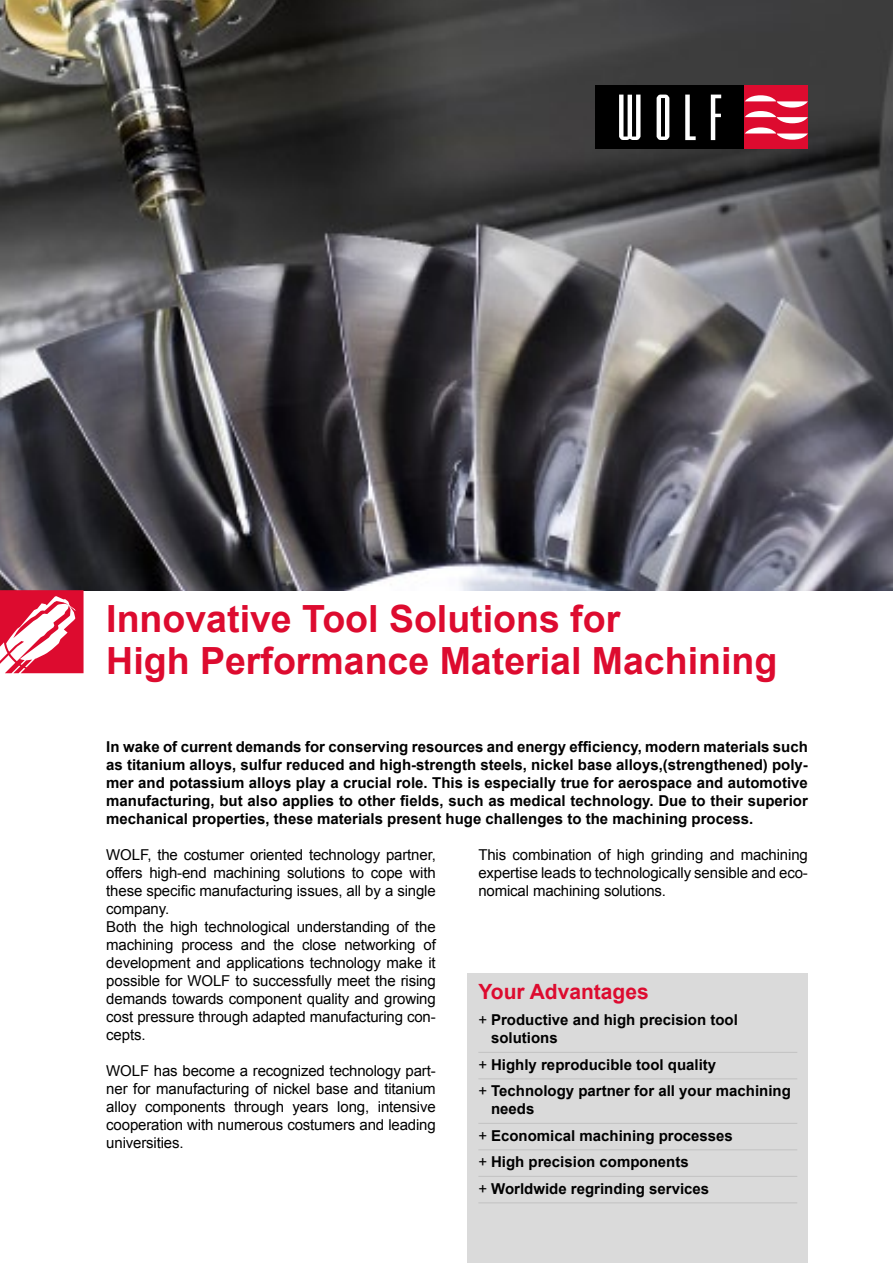
<style>
.page{position:relative;width:893px;height:1263px;background:#fff}
.page>*{position:absolute;margin:0;border:0;box-sizing:border-box;transform-origin:0 0}
.t1{font:700 37.5px/42px "Arial";color:#dd0b2f}
.t2{font:700 21px "Arial";color:#dd0b2f}
.t3{font:15px/18px "Arial";letter-spacing:-.01em;color:#000;text-align:justify}
.t4{font:700 15px/18px "Arial";color:#000}
.s1{font-weight:400}
</style>
<div class="page">
<img style="left:0;top:0;width:893px;height:590px">
<svg style="left:0;top:590px;width:83px;height:83px"></svg>
<div style="left:468px;top:973px;width:340px;height:290px;background:#dadada"></div>
<hr style="left:478px;top:1052px;width:319px;height:1px;background:#c2c2c2">
<hr style="left:478px;top:1078px;width:319px;height:1px;background:#c2c2c2">
<hr style="left:478px;top:1123px;width:319px;height:1px;background:#c2c2c2">
<hr style="left:478px;top:1149px;width:319px;height:1px;background:#c2c2c2">
<hr style="left:478px;top:1176px;width:319px;height:1px;background:#c2c2c2">
<hr style="left:478px;top:1202px;width:319px;height:1px;background:#c2c2c2">
<div style="left:595px;top:85px;width:150px;height:64px;background:#000"></div>
<div style="left:745px;top:85px;width:63px;height:64px;background:#dd0b2f"></div>
<svg style="left:619px;top:95px;width:21px;height:45px"></svg>
<svg style="left:657px;top:94px;width:12px;height:46px"></svg>
<svg style="left:685px;top:95px;width:11px;height:45px"></svg>
<svg style="left:711px;top:95px;width:10px;height:45px"></svg>
<svg style="left:745px;top:95px;width:63px;height:45px"></svg>
<h1 class="t1" style="left:106px;top:599px;width:672px">Innovative Tool Solutions for<br>High Performance Material Machining</h1>
<p class="t4" style="left:106px;top:738px;width:703px;text-align:justify">In wake of current demands for conserving resources and energy efficiency, modern materials such as titanium alloys, sulfur reduced and high-strength steels, nickel base alloys,(strengthened) poly&shy;mer and potassium alloys play a crucial role. This is especially true for aerospace and automotive manufacturing, but also applies to other fields, such as medical technology. Due to their superior mechanical properties, these materials present huge challenges to the machining process.</p>
<p class="t3" style="left:106px;top:846px;width:331px;text-align:left">WOLF, the costumer oriented technology partner, offers high-end machining solutions to cope with these specific manufacturing issues, all by a single company.<br>Both the high technological understanding of the machining process and the close networking of development and applications technology make it possible for WOLF to successfully meet the rising demands towards component quality and growing cost pressure through adapted manufacturing con&shy;cepts.</p>
<p class="t3" style="left:106px;top:1062px;width:331px">WOLF has become a recognized technology part&shy;ner for manufacturing of nickel base and titanium alloy components through years long, intensive cooperation with numerous costumers and leading universities.</p>
<p class="t3" style="left:478px;top:846px;width:331px">This combination of high grinding and machining expertise leads to technologically sensible and eco&shy;nomical machining solutions.</p>
<h2 class="t2" style="left:478px;top:978px;width:172px">Your Advantages</h2>
<p class="t4" style="left:491px;top:1012px;width:248px;text-indent:-13px"><span class="s1">+</span> Productive and high precision tool solutions</p>
<p class="t4" style="left:478px;top:1052px;width:314px;line-height:26.5px"><span class="s1">+</span> Highly reproducible tool quality<br><span class="s1">+</span> Technology partner for all your machining</p>
<p class="t4" style="left:478px;top:1096px;width:256px;line-height:26.5px;text-indent:13px">needs<br><span class="s1">+</span> Economical machining processes <span class="s1">+</span> High precision components<br><span class="s1">+</span> Worldwide regrinding services</p>
</div>
